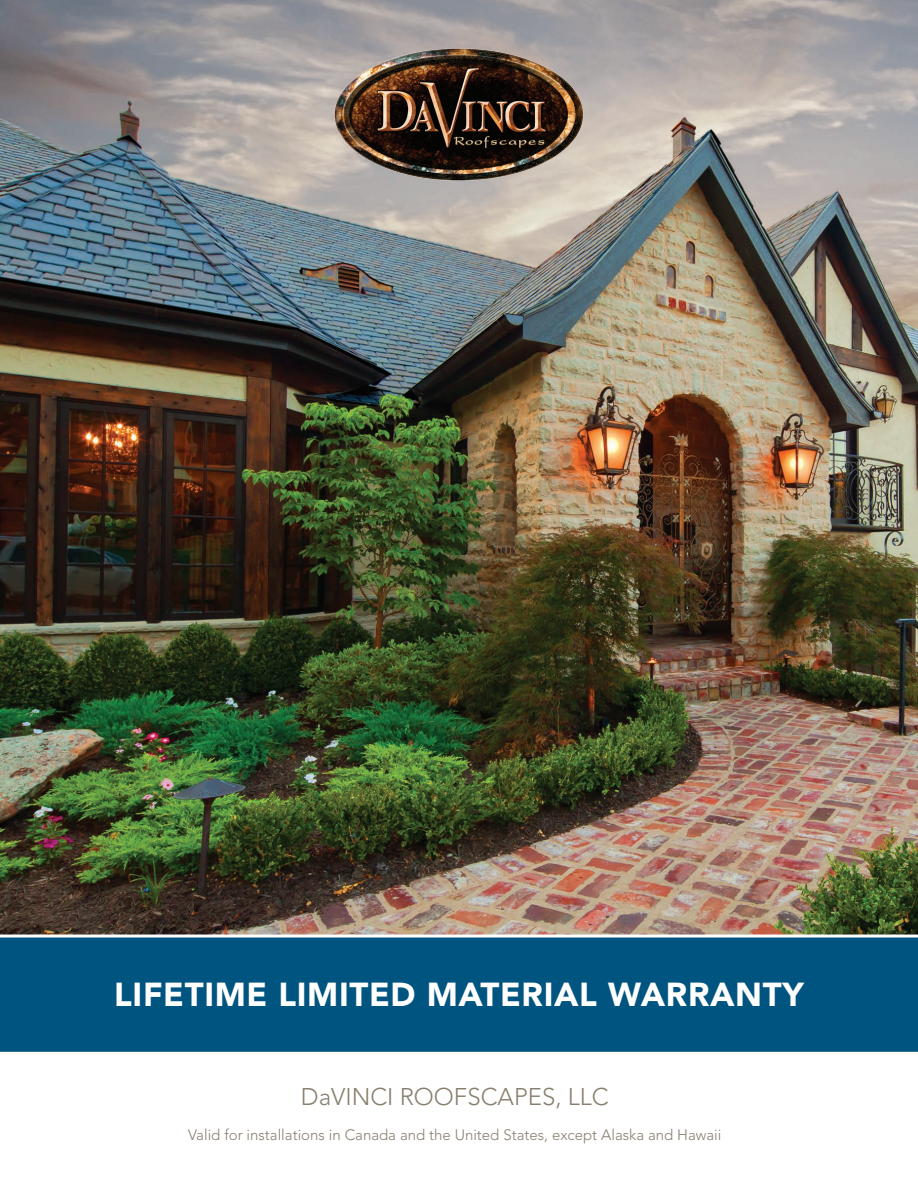
<style>
.page{position:relative;width:918px;height:1188px;background:#fff}
.page>*{position:absolute;margin:0;border:0;box-sizing:border-box;transform-origin:0 0}
.t1{font:900 33px "Avenir LT Std";letter-spacing:.02em;color:#fff}
.t2{font:300 24px "Avenir LT Std";color:#887f6f}
.t3{font:300 15px "Avenir LT Std";color:#887f6f}
</style>
<div class="page">
<img style="left:0;top:0;width:918px;height:935px">
<img style="left:325px;top:28px;width:268px;height:171px">
<div style="left:0;top:937px;width:918px;height:115px;background:#005480"></div>
<p class="t1" style="left:114px;top:974px;width:691px">LIFETIME LIMITED MATERIAL WARRANTY</p>
<p class="t2" style="left:301px;top:1083px;width:309px">DaVINCI ROOFSCAPES, LLC</p>
<p class="t3" style="left:188px;top:1126px;width:535px">Valid for installations in Canada and the United States, except Alaska and Hawaii</p>
</div>
